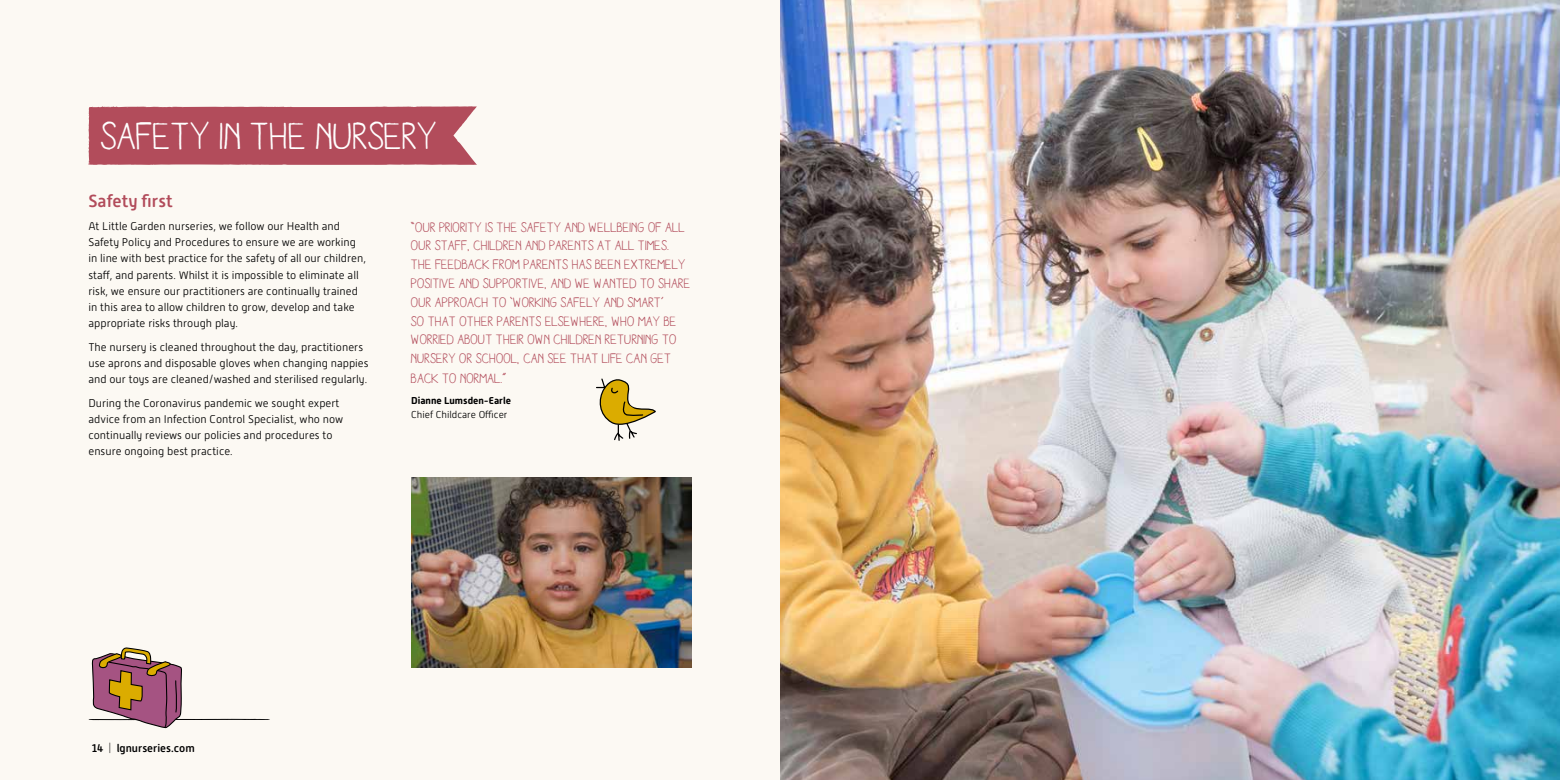
<style>
.page{position:relative;width:1560px;height:780px;background:#fff}
.page>*{position:absolute;margin:0;border:0;box-sizing:border-box;transform-origin:0 0}
.t1{font:38.12px "Aracne";letter-spacing:-.01em;color:#fff}
.t2{font:500 17.5px "Alwyn New Rounded";color:#b24c5b}
.t3{font:13.75px/18.8px "Aracne";color:#b24c5b}
.t4{font:300 11.25px/16.2px "Alwyn New Rounded";color:#000}
.t5{font:500 11.25px "Alwyn New Rounded";color:#000}
.t6{font:300 10px "Alwyn New Rounded";color:#000}
.t7{font:700 10px "Alwyn New Rounded";color:#000}
.s1{font-weight:100}
</style>
<div class="page">
<div style="left:0;top:0;width:795px;height:780px;background:#fcf9f3"></div>
<svg style="left:88px;top:106px;width:389px;height:59px;background:#b55462"></svg>
<svg style="left:89px;top:647px;width:181px;height:81px"></svg>
<svg style="left:596px;top:378px;width:60px;height:63px"></svg>
<img style="left:411px;top:477px;width:280px;height:190px">
<img style="left:780px;top:0;width:779px;height:780px">
<h1 class="t1" style="left:101px;top:114px;width:339px">SAFETY IN THE NURSERY</h1>
<h2 class="t2" style="left:88px;top:190px;width:86px">Safety first</h2>
<p class="t4" style="left:88px;top:218px;width:279px">At Little Garden nurseries, we follow our Health and Safety Policy and Procedures to ensure we are working in line with best practice for the safety of all our children, staff, and parents. Whilst it is impossible to eliminate all risk, we ensure our practitioners are continually trained in this area to allow children to grow, develop and take appropriate risks through play.</p>
<p class="t4" style="left:88px;top:339px;width:282px">The nursery is cleaned throughout the day, practitioners use aprons and disposable gloves when changing nappies and our toys are cleaned/washed and sterilised regularly.</p>
<p class="t4" style="left:88px;top:394px;width:256px">During the Coronavirus pandemic we sought expert advice from an Infection Control Specialist, who now continually reviews our policies and procedures to ensure ongoing best practice.</p>
<p class="t3" style="left:411px;top:217px;width:281px">“OUR PRIORITY IS THE SAFETY AND WELLBEING OF ALL OUR STAFF, CHILDREN AND PARENTS AT ALL TIMES.<br>THE FEEDBACK FROM PARENTS HAS BEEN EXTREMELY POSITIVE AND SUPPORTIVE, AND WE WANTED TO SHARE OUR APPROACH TO ‘WORKING SAFELY AND SMART’<br>SO THAT OTHER PARENTS ELSEWHERE, WHO MAY BE WORRIED ABOUT THEIR OWN CHILDREN RETURNING TO NURSERY OR SCHOOL, CAN SEE THAT LIFE CAN GET</p>
<p class="t3" style="left:411px;top:369px;width:97px">BACK TO NORMAL.”</p>
<p class="t7" style="left:411px;top:394px;width:101px">Dianne Lumsden-Earle</p>
<p class="t6" style="left:411px;top:408px;width:98px">Chief Childcare Officer</p>
<p class="t5" style="left:92px;top:741px;width:104px">14 <span class="s1">|</span> lgnurseries.com</p>
</div>
